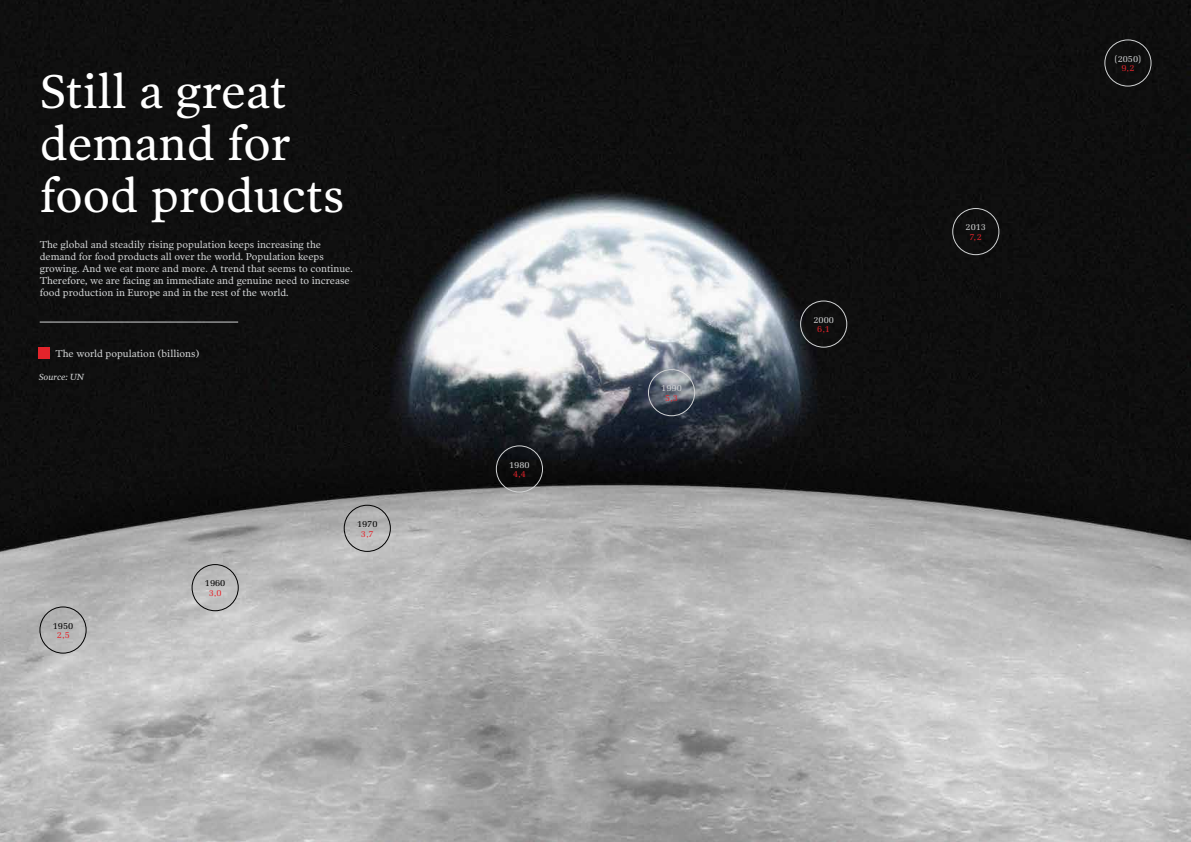
<style>
.page{position:relative;width:1191px;height:842px;background:#fff}
.page>*{position:absolute;margin:0;border:0;box-sizing:border-box;transform-origin:0 0}
.t1{font:48px/52px "Poynter OS Text Two";color:#fff}
.t2{font:10px/12px "Poynter OS Text Two";color:#d1d3d4}
.t3{font:9.3px "Melior LT Std";color:#e3242b}
.t4{font:9.3px "Melior LT Std";color:#d1d3d4}
.t5{font:9.3px "Melior LT Std";color:#000}
.t6{font:italic 9px "Poynter OS Text Two";color:#d1d3d4}
</style>
<div class="page">
<img style="left:0;top:0;width:1191px;height:842px">
<div style="left:192px;top:564px;width:46px;height:47px;border:1px solid #000;border-radius:50%"></div>
<div style="left:496px;top:446px;width:47px;height:46px;border:1px solid #d1d3d4;border-radius:50%"></div>
<div style="left:40px;top:607px;width:46px;height:46px;border:1px solid #000;border-radius:50%"></div>
<hr style="left:40px;top:322px;width:198px;height:1px;background:#d1d3d4">
<div style="left:648px;top:369px;width:47px;height:47px;border:1px solid #d1d3d4;border-radius:50%"></div>
<div style="left:800px;top:301px;width:47px;height:46px;border:1px solid #d1d3d4;border-radius:50%"></div>
<div style="left:952px;top:208px;width:47px;height:47px;border:1px solid #d1d3d4;border-radius:50%"></div>
<div style="left:1104px;top:40px;width:47px;height:46px;border:1px solid #d1d3d4;border-radius:50%"></div>
<div style="left:39px;top:347px;width:11px;height:12px;background:#e3242b"></div>
<div style="left:344px;top:505px;width:46px;height:47px;border:1px solid #000;border-radius:50%"></div>
<h1 class="t1" style="left:40px;top:64px;width:306px">Still a great demand for food products</h1>
<p class="t2" style="left:40px;top:239px;width:314px">The global and steadily rising population keeps increasing the demand for food products all over the world. Population keeps growing. And we eat more and more. A trend that seems to continue.<br>Therefore, we are facing an immediate and genuine need to increase food production in Europe and in the rest of the world.</p>
<p class="t2" style="left:55px;top:347px;width:146px">The world population (billions)</p>
<p class="t6" style="left:39px;top:371px;width:47px">Source: UN</p>
<p class="t5" style="left:53px;top:620px;width:22px">1950</p>
<p class="t3" style="left:57px;top:630px;width:14px">2,5</p>
<p class="t5" style="left:205px;top:578px;width:22px">1960</p>
<p class="t3" style="left:209px;top:587px;width:14px">3,0</p>
<p class="t5" style="left:357px;top:518px;width:22px">1970</p>
<p class="t3" style="left:361px;top:528px;width:14px">3,7</p>
<p class="t4" style="left:509px;top:459px;width:22px">1980</p>
<p class="t3" style="left:513px;top:469px;width:14px">4,4</p>
<p class="t4" style="left:661px;top:383px;width:22px">1990</p>
<p class="t3" style="left:665px;top:392px;width:14px">5,3</p>
<p class="t4" style="left:813px;top:314px;width:22px">2000</p>
<p class="t3" style="left:817px;top:324px;width:14px">6,1</p>
<p class="t4" style="left:965px;top:222px;width:22px">2013</p>
<p class="t3" style="left:969px;top:231px;width:14px">7,2</p>
<p class="t4" style="left:1114px;top:53px;width:28px">(2050)</p>
<p class="t3" style="left:1121px;top:63px;width:15px">9,2</p>
</div>
